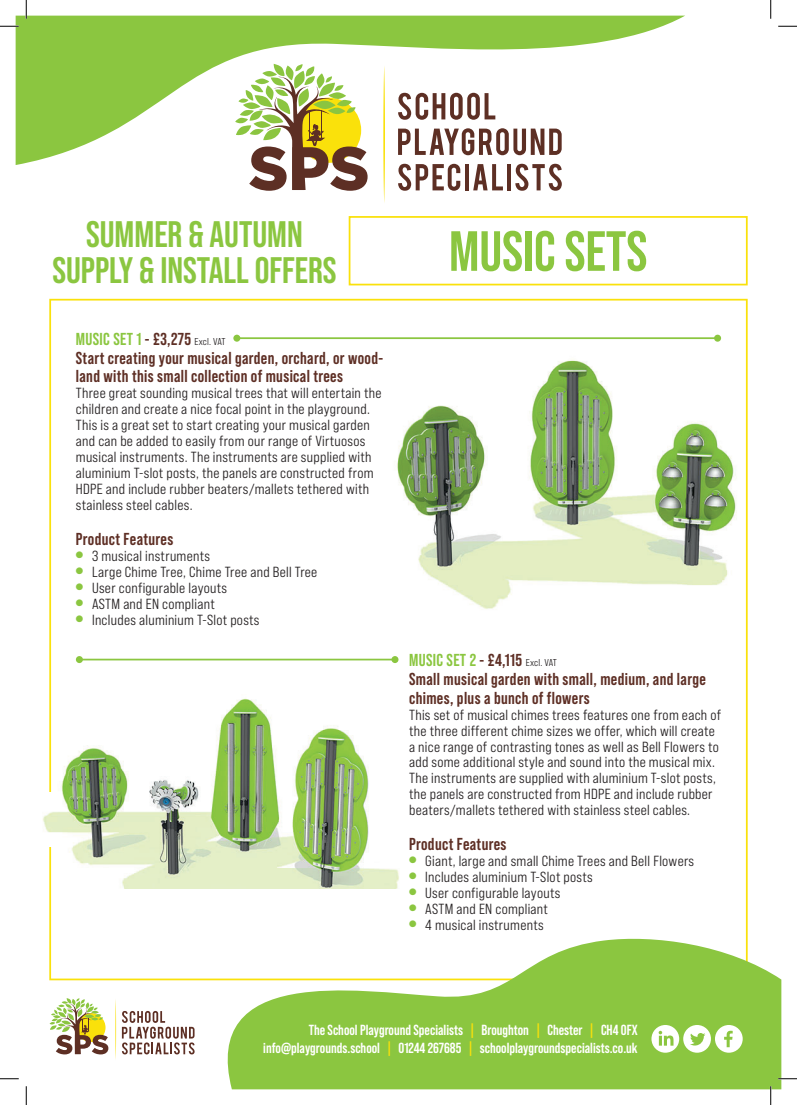
<style>
.page{position:relative;width:797px;height:1105px;background:#fff}
.page>*{position:absolute;margin:0;border:0;box-sizing:border-box;transform-origin:0 0}
.t1{font:700 56.5px "Bebas Neue Pro";color:#8bc640}
.t2{font:700 36.88px/35.9px "Bebas Neue Pro";color:#8bc640;text-align:center}
.t3{font:700 17.25px/18.6px "Bebas Neue Pro";letter-spacing:.02em;color:#5e2f25}
.t4{font:14.62px/16px "Bebas Neue Pro Sm E Md";letter-spacing:.02em;color:#231f20}
.t5{font:700 14.62px/17.5px "Bebas Neue Pro";color:#fff;text-align:right}
.s1{color:#8bc640}
.s2{font-family:"Bebas Neue Pro Sm E Md";font-weight:400;font-size:10px;color:#231f20}
.s3{color:#fae10b}
</style>
<div class="page">
<svg style="left:398px;top:165px;width:62px;height:26px"></svg>
<hr style="left:465px;top:164px;width:4px;height:26px;background:#5d2f24">
<svg style="left:473px;top:165px;width:30px;height:25px"></svg>
<hr style="left:507px;top:164px;width:4px;height:26px;background:#5d2f24">
<svg style="left:515px;top:165px;width:47px;height:26px"></svg>
<svg style="left:383px;top:165px;width:2px;height:38px"></svg>
<svg style="left:249px;top:165px;width:118px;height:26px"></svg>
<svg style="left:122px;top:1011px;width:73px;height:43px"></svg>
<svg style="left:115px;top:999px;width:1px;height:60px"></svg>
<svg style="left:50px;top:998px;width:58px;height:56px"></svg>
<div style="left:349px;top:216px;width:398px;height:69px;border:2px solid #fae10b"></div>
<svg style="left:200px;top:934px;width:581px;height:155px;fill:#8bc640"></svg>
<svg style="left:651px;top:1025px;width:91px;height:28px"></svg>
<svg style="left:16px;top:16px;width:669px;height:149px"></svg>
<hr style="left:237px;top:337px;width:480px;height:2px;background:#8bc640">
<div style="left:233px;top:335px;width:7px;height:7px;background:#8bc640;border-radius:50%"></div>
<div style="left:714px;top:335px;width:7px;height:7px;background:#8bc640;border-radius:50%"></div>
<hr style="left:79px;top:659px;width:316px;height:1px;background:#8bc640">
<div style="left:76px;top:656px;width:7px;height:7px;background:#8bc640;border-radius:50%"></div>
<div style="left:391px;top:656px;width:7px;height:7px;background:#8bc640;border-radius:50%"></div>
<img style="left:397px;top:347px;width:351px;height:278px">
<img style="left:42px;top:684px;width:357px;height:205px">
<svg style="left:0;top:25px;width:19px;height:2px"></svg>
<svg style="left:778px;top:25px;width:19px;height:2px"></svg>
<svg style="left:0;top:1078px;width:19px;height:1px"></svg>
<svg style="left:778px;top:1078px;width:19px;height:1px"></svg>
<svg style="left:25px;top:0;width:2px;height:19px"></svg>
<svg style="left:25px;top:1086px;width:2px;height:19px"></svg>
<svg style="left:770px;top:0;width:1px;height:19px"></svg>
<svg style="left:770px;top:1086px;width:1px;height:19px"></svg>
<h2 class="t2" style="left:52px;top:216px;width:286px">SUMMER &amp; AUTUMN<br>SUPPLY &amp; INSTALL OFFERS</h2>
<p class="t3" style="left:76px;top:330px;width:309px"><span class="s1">MUSIC SET 1</span> - £3,275 <span class="s2">Excl. VAT<br></span>Start creating your musical garden, orchard, or wood&shy;land with this small collection of musical trees</p>
<p class="t4" style="left:76px;top:385px;width:307px">Three great sounding musical trees that will entertain the children and create a nice focal point in the playground.<br>This is a great set to start creating your musical garden and can be added to easily from our range of Virtuosos musical instruments. The instruments are supplied with aluminium T-slot posts, the panels are constructed from HDPE and include rubber beaters/mallets tethered with stainless steel cables.</p>
<p class="t3" style="left:76px;top:529px;width:99px">Product Features</p>
<p class="t4" style="left:76px;top:547px;width:136px"><sup>●</sup> 3 musical instruments</p>
<p class="t4" style="left:76px;top:563px;width:243px"><sup>●</sup> Large Chime Tree, Chime Tree and Bell Tree</p>
<p class="t4" style="left:76px;top:579px;width:153px"><sup>●</sup> User configurable layouts</p>
<p class="t4" style="left:76px;top:595px;width:140px"><sup>●</sup> ASTM and EN compliant</p>
<p class="t4" style="left:76px;top:611px;width:185px"><sup>●</sup> Includes aluminium T-Slot posts</p>
<h1 class="t1" style="left:449px;top:219px;width:200px">MUSIC SETS</h1>
<p class="t3" style="left:409px;top:651px;width:298px"><span class="s1">MUSIC SET 2</span> - £4,115 <span class="s2">Excl. VAT<br></span>Small musical garden with small, medium, and large chimes, plus a bunch of flowers</p>
<p class="t4" style="left:409px;top:706px;width:313px">This set of musical chimes trees features one from each of the three different chime sizes we offer, which will create a nice range of contrasting tones as well as Bell Flowers to add some additional style and sound into the musical mix.<br>The instruments are supplied with aluminium T-slot posts, the panels are constructed from HDPE and include rubber beaters/mallets tethered with stainless steel cables.</p>
<p class="t3" style="left:409px;top:834px;width:99px">Product Features</p>
<p class="t4" style="left:409px;top:853px;width:286px"><sup>●</sup> Giant, large and small Chime Trees and Bell Flowers</p>
<p class="t4" style="left:409px;top:869px;width:185px"><sup>●</sup> Includes aluminium T-Slot posts</p>
<p class="t4" style="left:409px;top:885px;width:153px"><sup>●</sup> User configurable layouts</p>
<p class="t4" style="left:409px;top:901px;width:140px"><sup>●</sup> ASTM and EN compliant</p>
<p class="t4" style="left:409px;top:917px;width:136px"><sup>●</sup> 4 musical instruments</p>
<p class="t5" style="left:263px;top:1021px;width:376px">The School Playground Specialists <span class="s3">|</span> Broughton <span class="s3">|</span> Chester <span class="s3">|</span> CH4 0FX info@playgrounds.school <span class="s3">|</span> 01244 267685 <span class="s3">|</span> schoolplaygroundspecialists.co.uk</p>
</div>
